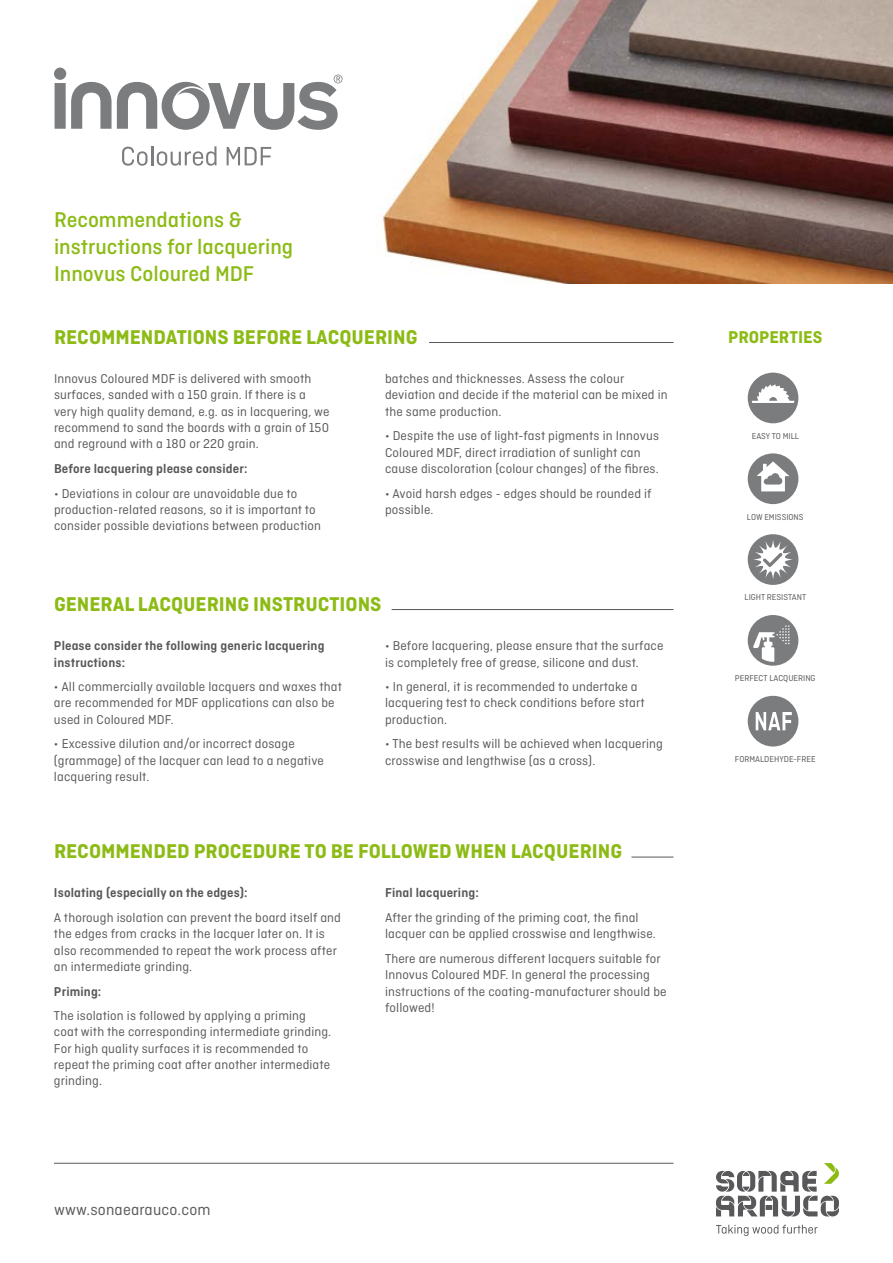
<style>
.page{position:relative;width:893px;height:1263px;background:#fff}
.page>*{position:absolute;margin:0;border:0;box-sizing:border-box;transform-origin:0 0}
.t1{font:500 22.5px/27px "Ciutadella";color:#8cbb15}
.t2{font:700 21px "Ciutadella";color:#8cbb15}
.t3{font:700 18px "Ciutadella";color:#8cbb15}
.t4{font:16.5px "Ciutadella";letter-spacing:.01em;color:#58585a}
.t5{font:13.5px/16.2px "Ciutadella";letter-spacing:.01em;color:#58585a}
.t6{font:600 13.5px/16.2px "Ciutadella";letter-spacing:.01em;color:#58585a}
.t7{font:9px "Ciutadella";color:#58585a}
</style>
<div class="page">
<img style="left:336px;top:0;width:557px;height:283px">
<hr style="left:429px;top:342px;width:244px;height:1px;background:#58585a">
<div style="left:55px;top:83px;width:11px;height:46px;background:#7b7c7e"></div>
<div style="left:54px;top:68px;width:12px;height:12px;background:#7b7c7e;border-radius:50%"></div>
<svg style="left:71px;top:75px;width:271px;height:55px"></svg>
<svg style="left:122px;top:146px;width:94px;height:20px"></svg>
<svg style="left:227px;top:147px;width:44px;height:18px"></svg>
<hr style="left:392px;top:609px;width:281px;height:1px;background:#58585a">
<hr style="left:631px;top:857px;width:42px;height:1px;background:#58585a">
<svg style="left:716px;top:1163px;width:123px;height:73px"></svg>
<hr style="left:54px;top:1163px;width:619px;height:1px;background:#58585a">
<svg style="left:748px;top:453px;width:50px;height:51px"></svg>
<svg style="left:748px;top:534px;width:50px;height:51px"></svg>
<svg style="left:748px;top:615px;width:50px;height:51px"></svg>
<svg style="left:748px;top:696px;width:50px;height:50px"></svg>
<svg style="left:748px;top:373px;width:50px;height:50px"></svg>
<h1 class="t1" style="left:54px;top:206px;width:241px">Recommendations &amp; instructions for lacquering<br>Innovus Coloured MDF</h1>
<h2 class="t2" style="left:54px;top:324px;width:365px">RECOMMENDATIONS BEFORE LACQUERING</h2>
<h3 class="t3" style="left:728px;top:326px;width:96px">PROPERTIES</h3>
<p class="t5" style="left:385px;top:371px;width:284px">batches and thicknesses. Assess the colour deviation and decide if the material can be mixed in the same production.</p>
<p class="t5" style="left:385px;top:428px;width:276px">• Despite the use of light-fast pigments in Innovus<br>Coloured MDF, direct irradiation of sunlight can cause discoloration (colour changes) of the fibres.</p>
<p class="t5" style="left:385px;top:485px;width:268px">• Avoid harsh edges - edges should be rounded if possible.</p>
<p class="t5" style="left:54px;top:371px;width:277px">Innovus Coloured MDF is delivered with smooth surfaces, sanded with a 150 grain. If there is a very high quality demand, e.g. as in lacquering, we recommend to sand the boards with a grain of 150 and reground with a 180 or 220 grain.</p>
<p class="t6" style="left:54px;top:460px;width:195px">Before lacquering please consider:</p>
<p class="t5" style="left:54px;top:485px;width:269px">• Deviations in colour are unavoidable due to production-related reasons, so it is important to consider possible deviations between production</p>
<p class="t7" style="left:752px;top:431px;width:49px">EASY TO MILL</p>
<p class="t7" style="left:747px;top:512px;width:58px">LOW EMISSIONS</p>
<h2 class="t2" style="left:54px;top:591px;width:329px">GENERAL LACQUERING INSTRUCTIONS</h2>
<p class="t6" style="left:54px;top:638px;width:272px">Please consider the following generic lacquering instructions:</p>
<p class="t5" style="left:54px;top:679px;width:289px">• All commercially available lacquers and waxes that are recommended for MDF applications can also be used in Coloured MDF.</p>
<p class="t5" style="left:54px;top:736px;width:271px">• Excessive dilution and/or incorrect dosage (grammage) of the lacquer can lead to a negative lacquering result.</p>
<p class="t5" style="left:385px;top:638px;width:280px">• Before lacquering, please ensure that the surface is completely free of grease, silicone and dust.</p>
<p class="t5" style="left:385px;top:679px;width:261px">• In general, it is recommended to undertake a lacquering test to check conditions before start production.</p>
<p class="t5" style="left:385px;top:736px;width:280px">• The best results will be achieved when lacquering crosswise and lengthwise (as a cross).</p>
<h2 class="t2" style="left:54px;top:839px;width:570px">RECOMMENDED PROCEDURE TO BE FOLLOWED WHEN LACQUERING</h2>
<p class="t6" style="left:385px;top:885px;width:95px">Final lacquering:</p>
<p class="t5" style="left:385px;top:909px;width:272px">After the grinding of the priming coat, the final lacquer can be applied crosswise and lengthwise.</p>
<p class="t5" style="left:385px;top:950px;width:283px">There are numerous different lacquers suitable for Innovus Coloured MDF. In general the processing instructions of the coating-manufacturer should be followed!</p>
<p class="t6" style="left:54px;top:885px;width:195px">Isolating (especially on the edges):</p>
<p class="t5" style="left:54px;top:909px;width:288px">A thorough isolation can prevent the board itself and the edges from cracks in the lacquer later on. It is also recommended to repeat the work process after an intermediate grinding.</p>
<p class="t6" style="left:54px;top:983px;width:49px">Priming:</p>
<p class="t5" style="left:54px;top:1007px;width:279px">The isolation is followed by applying a priming coat with the corresponding intermediate grinding.<br>For high quality surfaces it is recommended to repeat the priming coat after another intermediate grinding.</p>
<p class="t4" style="left:54px;top:1200px;width:158px">www.sonaearauco.com</p>
<p class="t7" style="left:744px;top:592px;width:63px">LIGHT RESISTANT</p>
<p class="t7" style="left:735px;top:673px;width:82px">PERFECT LACQUERING</p>
<p class="t7" style="left:735px;top:754px;width:82px">FORMALDEHYDE-FREE</p>
</div>
